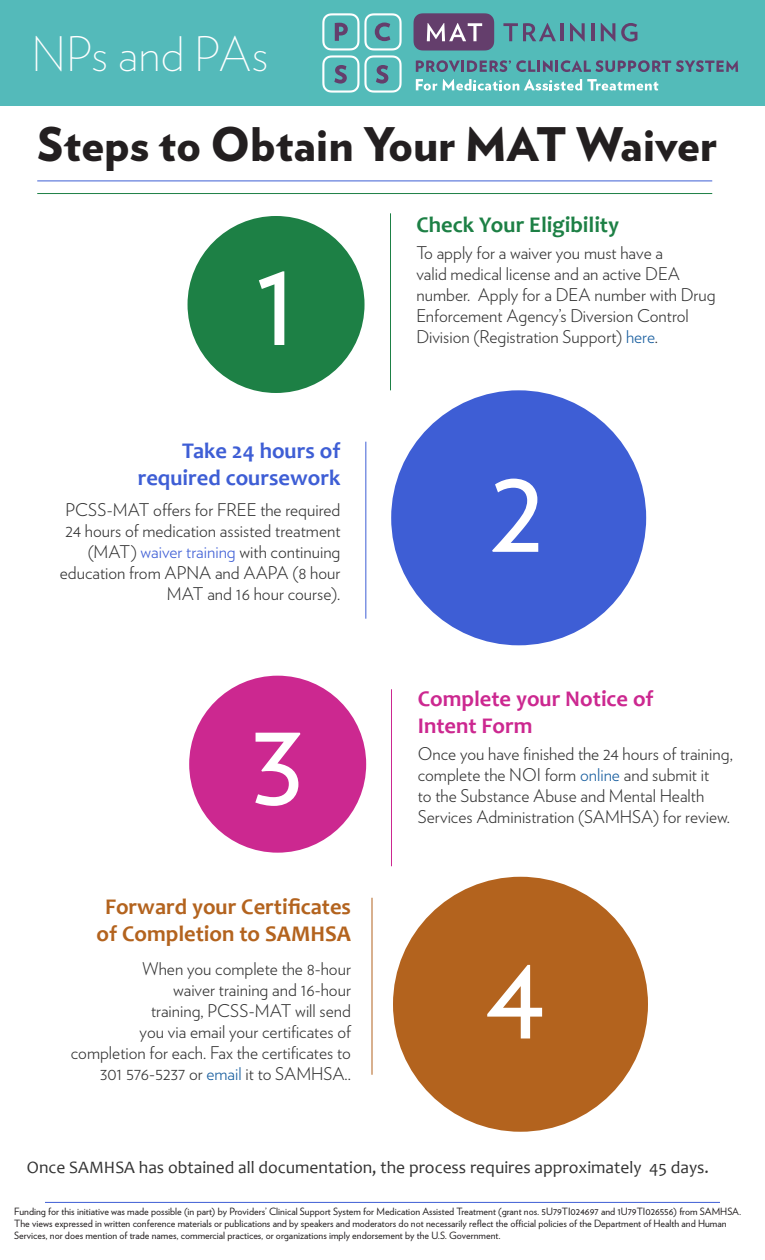
<style>
.page{position:relative;width:765px;height:1260px;background:#fff}
.page>*{position:absolute;margin:0;border:0;box-sizing:border-box;transform-origin:0 0}
.t1{font:125px "Verlag";color:#fff}
.t2{font:200 47.5px "Verlag";color:#fff}
.t3{font:900 46.25px "Verlag";color:#231f20}
.t4{font:700 22.5px/27px "Candara";color:#b3631e;text-align:center}
.t5{font:700 22.5px/27px "Candara";color:#3e5ed5;text-align:right}
.t6{font:700 22.5px "Candara";color:#cc2890}
.t7{font:700 22.5px "Candara";color:#1d8045}
.t8{font:300 17.5px/21px "Verlag";color:#333}
.t9{font:17.5px "Candara";color:#333}
.t10{font:10px/12px "Verlag";color:#231f20}
.s1{color:#3e5ed5}
.s2{color:#175d9e}
</style>
<div class="page">
<div style="left:0;top:0;width:309px;height:105px;background:#54baba"></div>
<div style="left:309px;top:0;width:456px;height:105px;background:#53bbb9"></div>
<svg style="left:322px;top:13px;width:80px;height:80px"></svg>
<svg style="left:414px;top:13px;width:80px;height:38px;background:#74587f"></svg>
<svg style="left:416px;top:60px;width:322px;height:12px"></svg>
<svg style="left:503px;top:23px;width:53px;height:18px"></svg>
<hr style="left:560px;top:23px;width:3px;height:18px;background:#643e6c">
<svg style="left:570px;top:23px;width:15px;height:19px"></svg>
<hr style="left:591px;top:23px;width:3px;height:18px;background:#643e6c">
<svg style="left:601px;top:23px;width:14px;height:19px"></svg>
<svg style="left:621px;top:23px;width:16px;height:19px"></svg>
<svg style="left:416px;top:79px;width:21px;height:11px"></svg>
<svg style="left:443px;top:79px;width:215px;height:11px"></svg>
<hr style="left:37px;top:181px;width:675px;height:1px;background:#3e5ed5">
<hr style="left:37px;top:193px;width:675px;height:1px;background:#1d8045">
<div style="left:188px;top:216px;width:177px;height:177px;background:#1d8045;border-radius:50%"></div>
<hr style="left:390px;top:213px;width:1px;height:177px;background:#1d8045">
<div style="left:189px;top:676px;width:177px;height:177px;background:#cc2890;border-radius:50%"></div>
<hr style="left:391px;top:689px;width:1px;height:177px;background:#cc2890">
<div style="left:391px;top:390px;width:255px;height:255px;background:#3e5ed5;border-radius:50%"></div>
<div style="left:393px;top:877px;width:255px;height:255px;background:#b3631e;border-radius:50%"></div>
<hr style="left:366px;top:442px;width:1px;height:177px;background:#3e5ed5">
<hr style="left:372px;top:898px;width:1px;height:177px;background:#b3631e">
<hr style="left:45px;top:1202px;width:675px;height:1px;background:#3e5ed5">
<p class="t2" style="left:32px;top:19px;width:239px">NPs and PAs</p>
<p class="t3" style="left:37px;top:106px;width:681px">Steps to Obtain Your MAT Waiver</p>
<p class="t1" style="left:255px;top:206px;width:44px">1</p>
<p class="t5" style="left:138px;top:437px;width:204px">Take 24 hours of required coursework</p>
<p class="t8" style="left:60px;top:498px;width:282px;text-align:right">PCSS-MAT offers for FREE the required 24 hours of medication assisted treatment (MAT) <span class="s1">waiver training</span> with continuing education from APNA and AAPA (8 hour MAT and 16 hour course).</p>
<p class="t1" style="left:251px;top:666px;width:54px">3</p>
<p class="t4" style="left:97px;top:893px;width:256px">Forward your Certificates of Completion to SAMHSA</p>
<p class="t8" style="left:71px;top:957px;width:282px;text-align:right">When you complete the 8-hour<br>waiver training and 16-hour<br>training, PCSS-MAT will send<br>you via email your certificates of completion for each. Fax the certificates to</p>
<p class="t8" style="left:100px;top:1062px;width:252px">301 576-5237 or <span class="s2">email</span> it to SAMHSA..</p>
<p class="t7" style="left:416px;top:211px;width:204px">Check Your Eligibility</p>
<p class="t8" style="left:416px;top:241px;width:301px">To apply for a waiver you must have a<br>valid medical license and an active DEA number. Apply for a DEA number with Drug Enforcement Agency’s Diversion Control Division (Registration Support) <span class="s2">here</span>.</p>
<p class="t1" style="left:490px;top:413px;width:56px">2</p>
<p class="t6" style="left:418px;top:684px;width:237px">Complete your Notice of</p>
<p class="t6" style="left:418px;top:711px;width:116px">Intent Form</p>
<p class="t8" style="left:418px;top:742px;width:317px">Once you have finished the 24 hours of training, complete the NOI form <span class="s2">online</span> and submit it<br>to the Substance Abuse and Mental Health Services Administration (SAMHSA) for review.</p>
<p class="t1" style="left:485px;top:900px;width:62px">4</p>
<p class="t9" style="left:27px;top:1157px;width:683px">Once SAMHSA has obtained all documentation, the process requires approximately 45 days.</p>
<p class="t10" style="left:14px;top:1205px;width:729px">Funding for this initiative was made possible (in part) by Providers’ Clinical Support System for Medication Assisted Treatment (grant nos. 5U79TI024697 and 1U79TI026556) from SAMHSA.<br>The views expressed in written conference materials or publications and by speakers and moderators do not necessarily reflect the official policies of the Department of Health and Human<br>Services, nor does mention of trade names, commercial practices, or organizations imply endorsement by the U.S. Government.</p>
</div>
